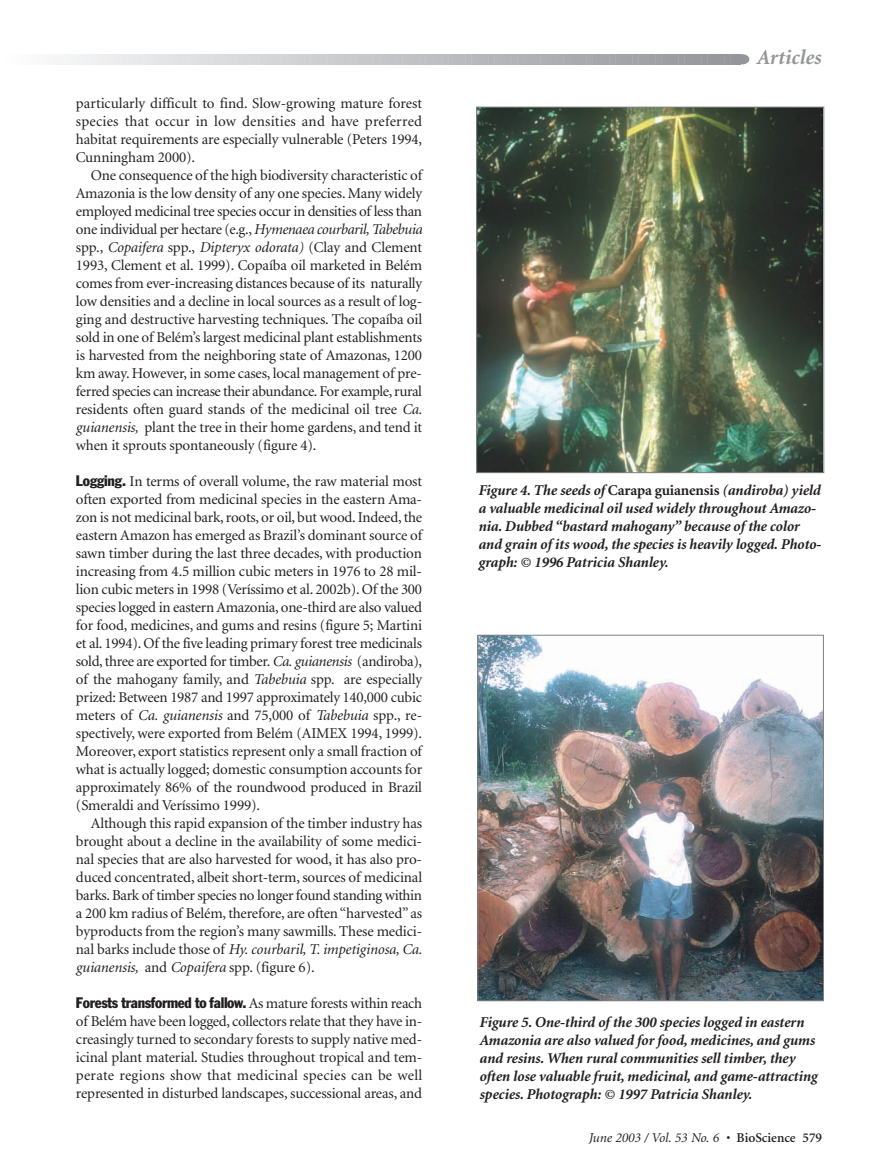
<style>
.page{position:relative;width:878px;height:1175px;background:#fff}
.page>*{position:absolute;margin:0;border:0;box-sizing:border-box;transform-origin:0 0}
.t1{font:italic 700 21px "Minion";color:#939598}
.t2{font:15px/18px "Minion";letter-spacing:-.01em;color:#231f20;text-align:justify}
.t3{font:italic 700 15px/18px "Minion";letter-spacing:-.01em;color:#231f20}
.t4{font:condensed 15px "Franklin Gothic";letter-spacing:-.02em;color:#231f20}
.t5{font:italic 13.5px "Minion";color:#231f20}
.s1{font-style:italic}
.s2{font-family:"Franklin Gothic";font-stretch:condensed}
.s3{font-family:"Minion";font-stretch:normal}
.s4{font-style:normal}
.s5{font-weight:600;font-style:normal}
</style>
<div class="page">
<div style="left:736px;top:54px;width:13px;height:10px;background:#939598;border-radius:50%"></div>
<svg style="left:62px;top:54px;width:677px;height:10px;background:#c2c4c6"></svg>
<img style="left:478px;top:109px;width:344px;height:362px">
<div style="left:476px;top:107px;width:348px;height:366px;border:1px solid #808285"></div>
<img style="left:479px;top:636px;width:342px;height:363px">
<div style="left:477px;top:634px;width:346px;height:367px;border:1px solid #808285"></div>
<p class="t2" style="left:76px;top:95px;width:348px">particularly difficult to find. Slow-growing mature forest species that occur in low densities and have preferred habitat requirements are especially vulnerable (Peters 1994, Cunningham 2000).</p>
<p class="t2" style="left:76px;top:167px;width:348px;text-indent:15px">One consequence of the high biodiversity characteristic of Amazonia is the low density of any one species. Many widely employed medicinal tree species occur in densities of less than one individual per hectare (e.g., <span class="s1">Hymenaea courbaril, Tabebuia </span>spp., <span class="s1">Copaifera</span> spp., <span class="s1">Dipteryx odorata)</span> (Clay and Clement 1993, Clement et al. 1999). Copaíba oil marketed in Belém comes from ever-increasing distances because of its naturally low densities and a decline in local sources as a result of log&shy;ging and destructive harvesting techniques. The copaíba oil sold in one of Belém’s largest medicinal plant establishments is harvested from the neighboring state of Amazonas, 1200 km away. However, in some cases, local management of pre&shy;ferred species can increase their abundance. For example, rural residents often guard stands of the medicinal oil tree <span class="s1">Ca. guianensis,</span> plant the tree in their home gardens, and tend it when it sprouts spontaneously (figure 4).</p>
<p class="t2" style="left:76px;top:473px;width:348px"><span class="s2">Logging.</span> In terms of overall volume, the raw material most often exported from medicinal species in the eastern Ama&shy;zon is not medicinal bark, roots, or oil, but wood. Indeed, the eastern Amazon has emerged as Brazil’s dominant source of sawn timber during the last three decades, with production increasing from 4.5 million cubic meters in 1976 to 28 mil&shy;lion cubic meters in 1998 (Veríssimo et al. 2002b). Of the 300 species logged in eastern Amazonia, one-third are also valued for food, medicines, and gums and resins (figure 5; Martini et al. 1994). Of the five leading primary forest tree medicinals sold, three are exported for timber. <span class="s1">Ca. guianensis</span> (andiroba), of the mahogany family, and <span class="s1">Tabebuia</span> spp. are especially prized: Between 1987 and 1997 approximately 140,000 cubic meters of <span class="s1">Ca. guianensis</span> and 75,000 of <span class="s1">Tabebuia</span> spp., re&shy;spectively, were exported from Belém (AIMEX 1994, 1999).<br>Moreover, export statistics represent only a small fraction of what is actually logged; domestic consumption accounts for approximately 86% of the roundwood produced in Brazil (Smeraldi and Veríssimo 1999).</p>
<p class="t2" style="left:76px;top:815px;width:348px;text-indent:15px">Although this rapid expansion of the timber industry has brought about a decline in the availability of some medici&shy;nal species that are also harvested for wood, it has also pro&shy;duced concentrated, albeit short-term, sources of medicinal barks. Bark of timber species no longer found standing within a 200 km radius of Belém, therefore, are often “harvested” as byproducts from the region’s many sawmills. These medici&shy;nal barks include those of <span class="s1">Hy. courbaril, T. impetiginosa, Ca. guianensis,</span> and <span class="s1">Copaifera</span> spp. (figure 6).</p>
<p class="t4" style="left:76px;top:997px;width:348px">Forests transformed to fallow. <span class="s3">As mature forests within reach</span></p>
<p class="t2" style="left:76px;top:1013px;width:348px">of Belém have been logged, collectors relate that they have in&shy;creasingly turned to secondary forests to supply native med&shy;icinal plant material. Studies throughout tropical and tem&shy;perate regions show that medicinal species can be well represented in disturbed landscapes, successional areas, and</p>
<h1 class="t1" style="left:756px;top:49px;width:66px">Articles</h1>
<p class="t3" style="left:478px;top:483px;width:345px">Figure 4. The seeds of <span class="s4">Carapa guianensis</span> (andiroba) yield a valuable medicinal oil used widely throughout Amazo&shy;nia. Dubbed “bastard mahogany” because of the color and grain of its wood, the species is heavily logged. Photo&shy;graph: © 1996 Patricia Shanley.</p>
<p class="t3" style="left:479px;top:1014px;width:339px">Figure 5. One-third of the 300 species logged in eastern Amazonia are also valued for food, medicines, and gums and resins. When rural communities sell timber, they often lose valuable fruit, medicinal, and game-attracting species. Photograph: © 1997 Patricia Shanley.</p>
<p class="t5" style="left:588px;top:1132px;width:235px">June 2003 / Vol. 53 No. 6 • <span class="s5">BioScience 579</span></p>
</div>
